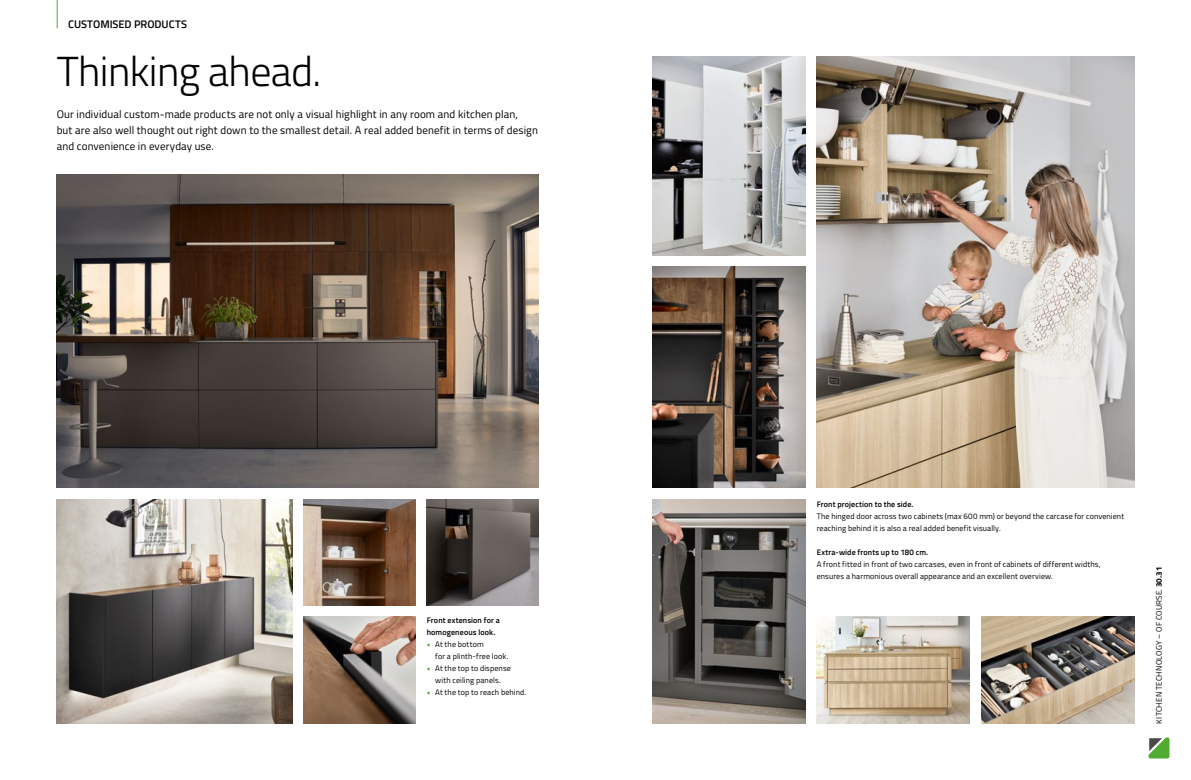
<style>
.page{position:relative;width:1191px;height:780px;background:#fff}
.page>*{position:absolute;margin:0;border:0;box-sizing:border-box;transform-origin:0 0}
.t1{font:300 42px "Titillium Web";letter-spacing:-.015em;color:#000}
.t2{font:11px/16px "Titillium Web";letter-spacing:.01em;color:#000}
.t3{font:600 11px "Titillium Web";color:#000}
.t4{font:8px/12px "Titillium Web";letter-spacing:.015em;color:#000}
.t5{font:600 8px/12px "Titillium Web";letter-spacing:.015em;color:#000}
.s1{color:#4fac30}
.s2{font-weight:700}
</style>
<div class="page">
<img style="left:816px;top:617px;width:153px;height:106px">
<img style="left:816px;top:57px;width:318px;height:431px">
<img style="left:981px;top:617px;width:153px;height:106px">
<img style="left:652px;top:57px;width:153px;height:198px">
<img style="left:303px;top:499px;width:112px;height:106px">
<img style="left:652px;top:499px;width:153px;height:224px">
<svg style="left:1148px;top:737px;width:21px;height:21px"></svg>
<img style="left:57px;top:174px;width:482px;height:314px">
<img style="left:57px;top:499px;width:235px;height:224px">
<img style="left:303px;top:617px;width:112px;height:106px">
<img style="left:427px;top:499px;width:112px;height:106px">
<img style="left:652px;top:266px;width:153px;height:222px">
<svg style="left:57px;top:0;width:1px;height:28px"></svg>
<h2 class="t3" style="left:68px;top:16px;width:120px">CUSTOMISED PRODUCTS</h2>
<h1 class="t1" style="left:57px;top:41px;width:266px">Thinking ahead.</h1>
<h2 class="t2" style="left:57px;top:105px;width:483px">Our individual custom-made products are not only a visual highlight in any room and kitchen plan,<br>but are also well thought out right down to the smallest detail. A real added benefit in terms of design and convenience in everyday use.</h2>
<p class="t5" style="left:427px;top:614px;width:74px">Front extension for a homogeneous look.</p>
<p class="t4" style="left:435px;top:638px;width:75px;text-indent:-9px"><span class="s1">•</span> At the bottom<br>for a plinth-free look.</p>
<p class="t4" style="left:427px;top:662px;width:86px;text-align:center"><span class="s1">•</span> At the top to dispense with ceiling panels.</p>
<p class="t4" style="left:427px;top:686px;width:101px"><span class="s1">•</span> At the top to reach behind.</p>
<p class="t5" style="left:816px;top:497px;width:98px">Front projection to the side.</p>
<p class="t4" style="left:816px;top:509px;width:309px">The hinged door across two cabinets (max 600 mm) or beyond the carcase for convenient reaching behind it is also a real added benefit visually.</p>
<p class="t5" style="left:816px;top:545px;width:113px">Extra-wide fronts up to 180 cm.</p>
<p class="t4" style="left:816px;top:557px;width:285px">A front fitted in front of two carcases, even in front of cabinets of different widths, ensures a harmonious overall appearance and an excellent overview.</p>
<p class="t4" style="left:1152px;top:723px;width:158px;rotate:-90deg">KITCHEN TECHNOLOGY – OF COURSE. <span class="s2">30.31</span></p>
</div>
